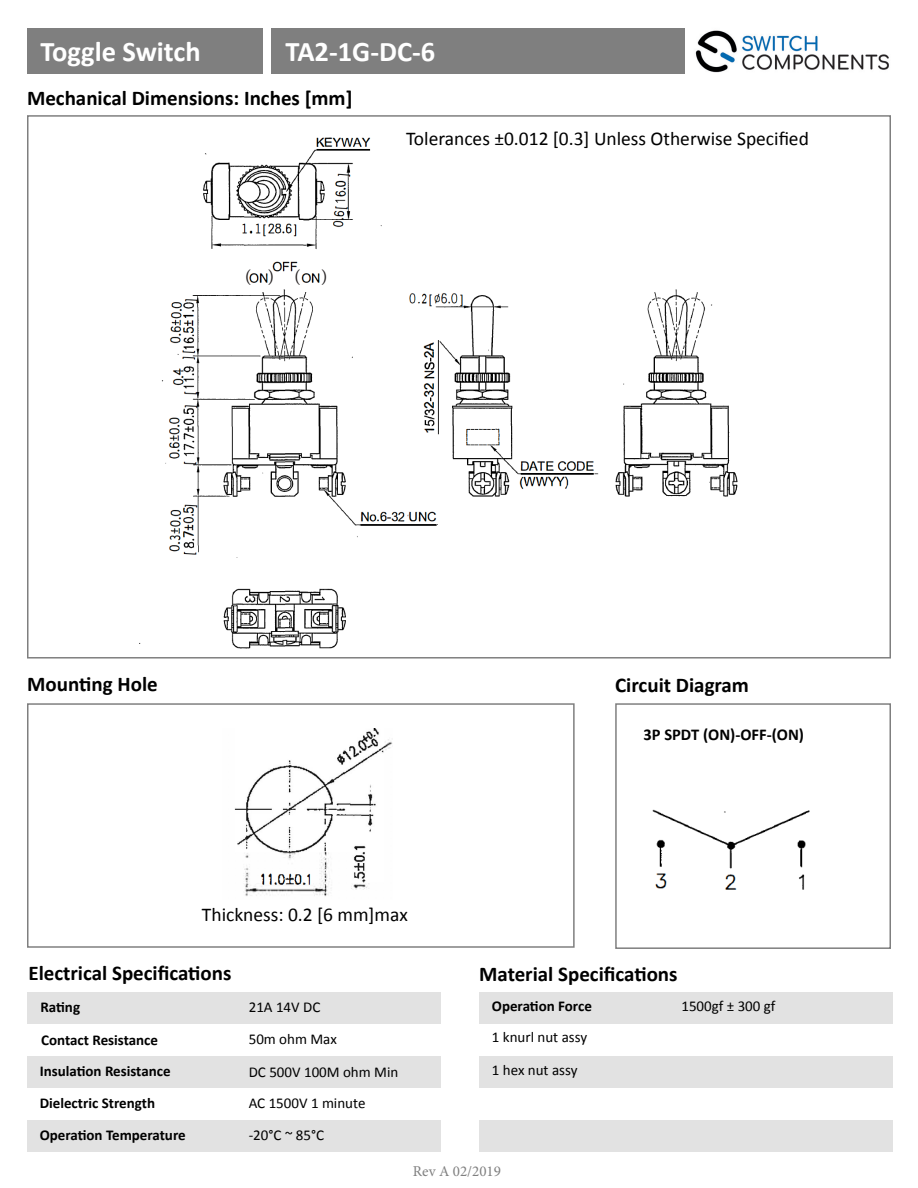
<style>
.page{position:relative;width:918px;height:1188px;background:#fff}
.page>*{position:absolute;margin:0;border:0;box-sizing:border-box;transform-origin:0 0}
.t1{font:700 28.5px "Calibri";color:#fff}
.t2{font:700 21px "Calibri";color:#000}
.t3{font:19.5px "Calibri";color:#000}
.t4{font:18px "Minion Pro";color:#231f20}
.t5{font:700 16.5px "Calibri";color:#000}
.t6{font:700 15px "Calibri";color:#000}
.t7{font:15px "Calibri";color:#000}
.t8{font:15px "Minion Pro";color:#7f7f7f}
</style>
<div class="page">
<img style="left:695px;top:30px;width:194px;height:43px">
<div style="left:27px;top:29px;width:236px;height:45px;background:#7f7f7f"></div>
<div style="left:27px;top:703px;width:548px;height:245px;border:2px solid #7f7f7f"></div>
<div style="left:615px;top:703px;width:276px;height:246px;border:2px solid #7f7f7f"></div>
<div style="left:27px;top:992px;width:414px;height:31px;background:#e2e2e2"></div>
<div style="left:479px;top:992px;width:414px;height:31px;background:#e2e2e2"></div>
<div style="left:27px;top:1056px;width:414px;height:32px;background:#e2e2e2"></div>
<div style="left:479px;top:1056px;width:414px;height:32px;background:#e2e2e2"></div>
<div style="left:27px;top:1120px;width:414px;height:32px;background:#e2e2e2"></div>
<div style="left:479px;top:1120px;width:414px;height:32px;background:#e2e2e2"></div>
<div style="left:271px;top:28px;width:414px;height:46px;background:#7f7f7f"></div>
<img style="left:234px;top:728px;width:158px;height:168px">
<img style="left:652px;top:809px;width:158px;height:81px">
<img style="left:139px;top:261px;width:599px;height:388px">
<img style="left:203px;top:137px;width:178px;height:113px">
<p class="t1" style="left:40px;top:31px;width:162px">Toggle Switch</p>
<p class="t1" style="left:286px;top:31px;width:151px">TA2-1G-DC-6</p>
<p class="t2" style="left:27px;top:83px;width:327px">Mechanical Dimensions: Inches [mm]</p>
<p class="t4" style="left:245px;top:265px;width:84px">( ) ( )</p>
<p class="t3" style="left:406px;top:125px;width:404px">Tolerances ±0.012 [0.3] Unless Otherwise Specified</p>
<p class="t2" style="left:27px;top:669px;width:132px">Mounting Hole</p>
<p class="t2" style="left:615px;top:671px;width:135px">Circuit Diagram</p>
<p class="t3" style="left:202px;top:901px;width:207px">Thickness: 0.2 [6 mm]max</p>
<p class="t5" style="left:644px;top:722px;width:162px">3P SPDT (ON)-OFF-(ON)</p>
<p class="t2" style="left:28px;top:958px;width:205px">Electrical Specifications</p>
<p class="t2" style="left:479px;top:959px;width:200px">Material Specifications</p>
<p class="t6" style="left:40px;top:996px;width:41px">Rating</p>
<p class="t6" style="left:41px;top:1029px;width:118px">Contact Resistance</p>
<p class="t6" style="left:40px;top:1061px;width:132px">Insulation Resistance</p>
<p class="t6" style="left:40px;top:1093px;width:117px">Dielectric Strength</p>
<p class="t6" style="left:40px;top:1125px;width:148px">Operation Temperature</p>
<p class="t7" style="left:249px;top:997px;width:73px">21A 14V DC</p>
<p class="t7" style="left:681px;top:996px;width:96px">1500gf ± 300 gf</p>
<p class="t7" style="left:492px;top:1027px;width:97px">1 knurl nut assy</p>
<p class="t6" style="left:492px;top:995px;width:101px">Operation Force</p>
<p class="t7" style="left:249px;top:1029px;width:90px">50m ohm Max</p>
<p class="t7" style="left:249px;top:1061px;width:151px">DC 500V 100M ohm Min</p>
<p class="t7" style="left:249px;top:1093px;width:118px">AC 1500V 1 minute</p>
<p class="t7" style="left:249px;top:1125px;width:77px">-20°C ~ 85°C</p>
<p class="t7" style="left:492px;top:1059px;width:87px">1 hex nut assy</p>
<p class="t8" style="left:413px;top:1162px;width:90px">Rev A 02/2019</p>
</div>
